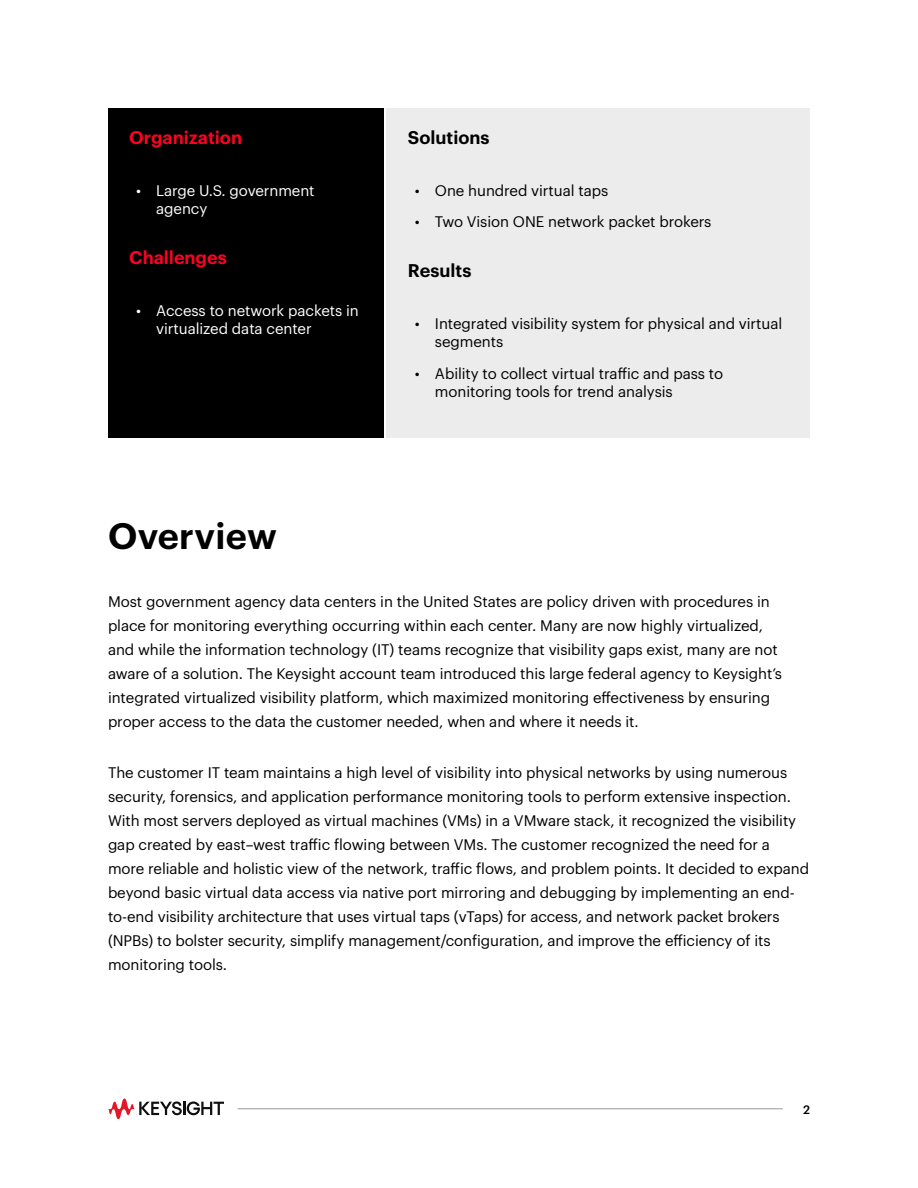
<style>
.page{position:relative;width:918px;height:1188px;background:#fff}
.page>*{position:absolute;margin:0;border:0;box-sizing:border-box;transform-origin:0 0}
.t1{font:600 36px "Graphik LC";letter-spacing:.01em;color:#000}
.t2{font:600 18px "Graphik LC";color:#ff0025}
.t3{font:600 18px "Graphik LC";color:#000}
.t4{font:15px/24px "Graphik LC";letter-spacing:-.005em;color:#000}
.t5{font:15px/18px "Graphik LC";letter-spacing:-.005em;color:#fff}
.t6{font:500 12px "Graphik LC";color:#000}
</style>
<div class="page">
<div style="left:387px;top:108px;width:423px;height:329px;background:#ececec"></div>
<div style="left:108px;top:108px;width:276px;height:329px;background:#000"></div>
<hr style="left:238px;top:1109px;width:545px;height:1px;background:#989b9d">
<svg style="left:108px;top:1098px;width:116px;height:21px"></svg>
<p class="t2" style="left:129px;top:124px;width:114px">Organization</p>
<p class="t5" style="left:156px;top:180px;width:160px;text-indent:-20px">• Large U.S. government agency</p>
<p class="t2" style="left:129px;top:244px;width:99px">Challenges</p>
<p class="t5" style="left:156px;top:300px;width:204px;text-indent:-20px">• Access to network packets in virtualized data center</p>
<h1 class="t1" style="left:108px;top:508px;width:170px">Overview</h1>
<p class="t3" style="left:408px;top:124px;width:83px">Solutions</p>
<p class="t4" style="left:415px;top:177px;width:195px">• One hundred virtual taps</p>
<p class="t4" style="left:415px;top:208px;width:298px">• Two Vision ONE network packet brokers</p>
<p class="t3" style="left:408px;top:257px;width:65px">Results</p>
<p class="t4" style="left:435px;top:313px;width:349px;line-height:18px;text-indent:-20px">• Integrated visibility system for physical and virtual segments</p>
<p class="t4" style="left:435px;top:363px;width:290px;line-height:18px;text-indent:-20px">• Ability to collect virtual traffic and pass to monitoring tools for trend analysis</p>
<p class="t4" style="left:108px;top:588px;width:676px">Most government agency data centers in the United States are policy driven with procedures in place for monitoring everything occurring within each center. Many are now highly virtualized, and while the information technology (IT) teams recognize that visibility gaps exist, many are not aware of a solution. The Keysight account team introduced this large federal agency to Keysight’s integrated virtualized visibility platform, which maximized monitoring effectiveness by ensuring proper access to the data the customer needed, when and where it needs it.</p>
<p class="t4" style="left:108px;top:759px;width:703px">The customer IT team maintains a high level of visibility into physical networks by using numerous security, forensics, and application performance monitoring tools to perform extensive inspection.<br>With most servers deployed as virtual machines (VMs) in a VMware stack, it recognized the visibility gap created by east–west traffic flowing between VMs. The customer recognized the need for a more reliable and holistic view of the network, traffic flows, and problem points. It decided to expand beyond basic virtual data access via native port mirroring and debugging by implementing an end&shy;to-end visibility architecture that uses virtual taps (vTaps) for access, and network packet brokers (NPBs) to bolster security, simplify management/configuration, and improve the efficiency of its monitoring tools.</p>
<p class="t6" style="left:803px;top:1100px;width:8px">2</p>
</div>
